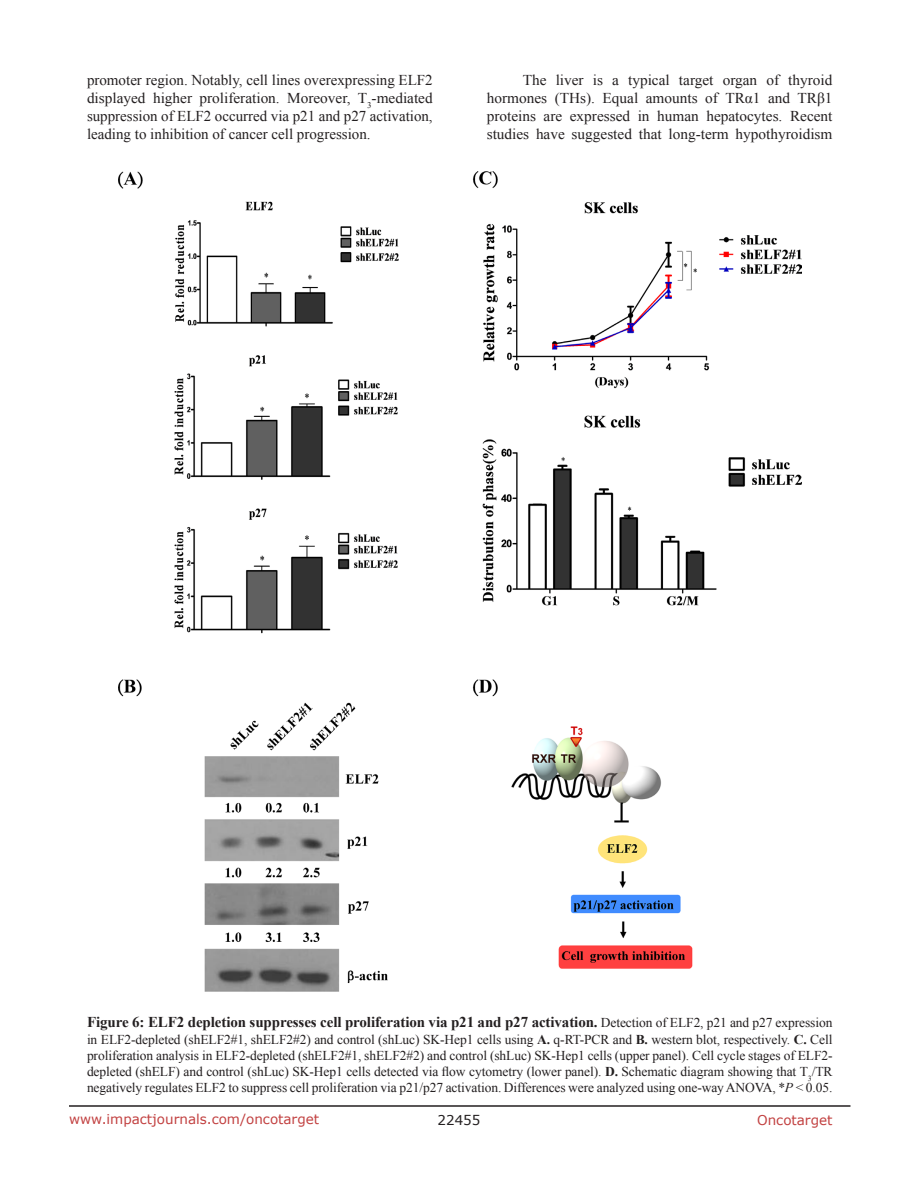
<style>
.page{position:relative;width:918px;height:1188px;background:#fff}
.page>*{position:absolute;margin:0;border:0;box-sizing:border-box;transform-origin:0 0}
.BodyText{font:15px/18px "Times New Roman";color:#231f20;text-align:justify}
.figuretext{font:700 15px "Times New Roman";letter-spacing:-.005em;color:#231f20}
.figuretext-2{font:13.5px/16.2px "Times New Roman";letter-spacing:-.005em;color:#231f20;text-align:justify}
.t1{font:13.5px "Verdana";color:#c24141}
.t2{font:13.5px "Verdana";color:#231f20}
.s1{font-weight:400;font-size:13.5px}
.s2{font-weight:700}
.s3{font-style:italic}
</style>
<div class="page">
<hr style="left:69px;top:1105px;width:781px;height:2px;background:#231f20">
<img style="left:118px;top:171px;width:683px;height:821px">
<p class="BodyText" style="left:87px;top:71px;width:347px">promoter region. Notably, cell lines overexpressing ELF2 displayed higher proliferation. Moreover, T<sub>3</sub>-mediated suppression of ELF2 occurred via p21 and p27 activation, leading to inhibition of cancer cell progression.</p>
<p class="BodyText" style="left:487px;top:71px;width:347px;text-indent:36px">The liver is a typical target organ of thyroid hormones (THs). Equal amounts of TRα1 and TRβ1 proteins are expressed in human hepatocytes. Recent studies have suggested that long-term hypothyroidism</p>
<p class="figuretext" style="left:87px;top:1012px;width:747px">Figure 6: ELF2 depletion suppresses cell proliferation via p21 and p27 activation. <span class="s1">Detection of ELF2, p21 and p27 expression</span></p>
<p class="figuretext-2" style="left:87px;top:1031px;width:747px">in ELF2-depleted (shELF2#1, shELF2#2) and control (shLuc) SK-Hep1 cells using <span class="s2">A.</span> q-RT-PCR and <span class="s2">B.</span> western blot, respectively. <span class="s2">C.</span> Cell proliferation analysis in ELF2-depleted (shELF2#1, shELF2#2) and control (shLuc) SK-Hep1 cells (upper panel). Cell cycle stages of ELF2- depleted (shELF) and control (shLuc) SK-Hep1 cells detected via flow cytometry (lower panel). <span class="s2">D.</span> Schematic diagram showing that T<sub>3</sub>/TR negatively regulates ELF2 to suppress cell proliferation via p21/p27 activation. Differences were analyzed using one-way ANOVA, *<span class="s3">P</span> &lt; 0.05.</p>
<p class="t1" style="left:69px;top:1110px;width:252px">www.impactjournals.com/oncotarget</p>
<p class="t2" style="left:438px;top:1111px;width:44px">22455</p>
<p class="t1" style="left:757px;top:1111px;width:77px">Oncotarget</p>
</div>
